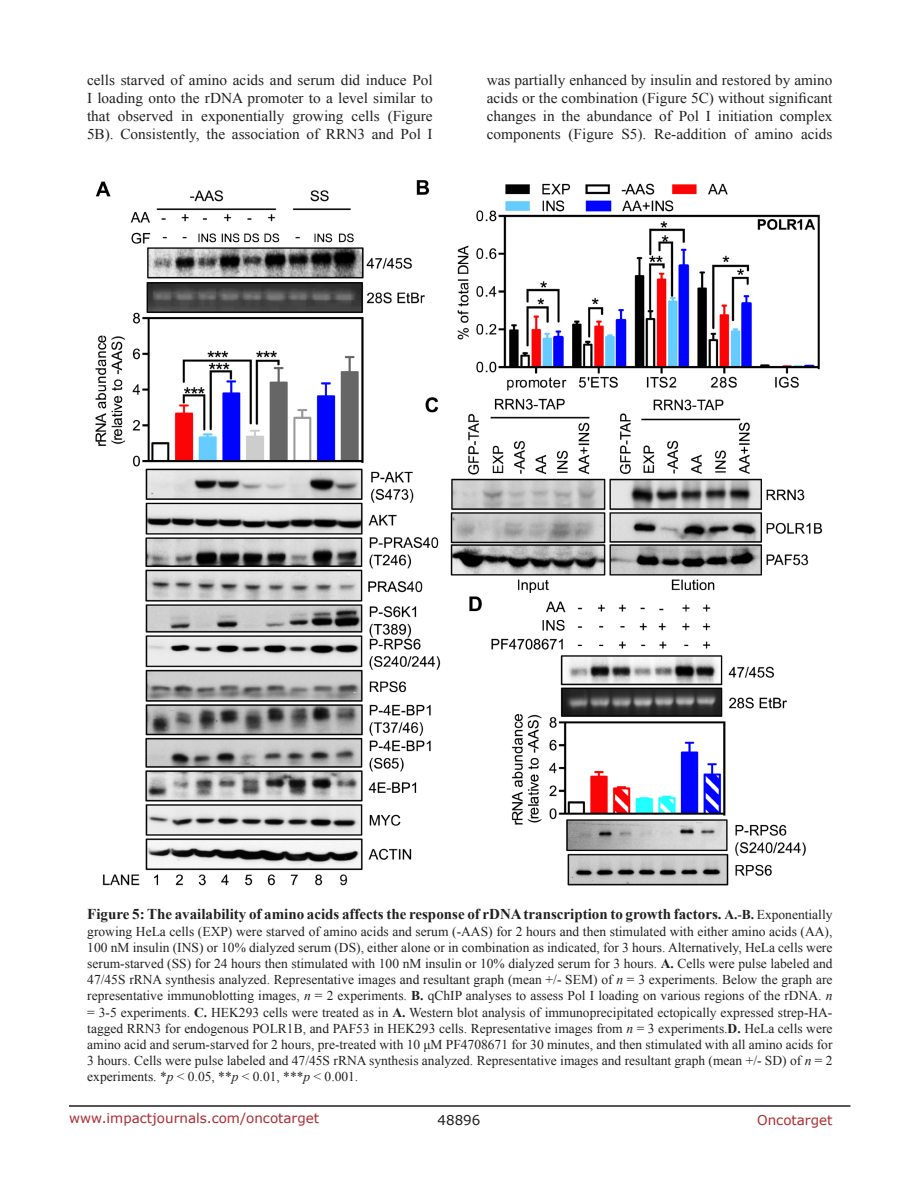
<style>
.page{position:relative;width:918px;height:1188px;background:#fff}
.page>*{position:absolute;margin:0;border:0;box-sizing:border-box;transform-origin:0 0}
.BodyText{font:15px/18px "Times New Roman";color:#221f22;text-align:justify}
.FigureText{font:700 15px "Times New Roman";color:#221f22}
.FigureText-2{font:13.5px/16.2px "Times New Roman";color:#221f22;text-align:justify}
.t1{font:13.5px "Verdana";color:#ac2b31}
.t2{font:13.5px "Verdana";color:#221f22}
.s1{font-size:13.5px}
.s2{font-weight:400;font-size:13.5px}
.s3{font-weight:700}
.s4{font-style:italic}
</style>
<div class="page">
<hr style="left:69px;top:1105px;width:781px;height:2px;background:#231f20">
<img style="left:95px;top:180px;width:728px;height:706px">
<p class="BodyText" style="left:87px;top:71px;width:347px">cells starved of amino acids and serum did induce Pol I loading onto the rDNA promoter to a level similar to that observed in exponentially growing cells (Figure 5B). Consistently, the association of RRN3 and Pol I</p>
<p class="BodyText" style="left:487px;top:71px;width:347px">was partially enhanced by insulin and restored by amino acids or the combination (Figure 5C) without significant changes in the abundance of Pol I initiation complex components (Figure S5). Re-addition of amino acids</p>
<p class="FigureText" style="left:87px;top:904px;width:747px">Figure 5: The availability of amino acids affects the response of rDNA transcription to growth factors. <span class="s1">A.</span><span class="s2">-</span><span class="s1">B.</span> <span class="s2">Exponentially</span></p>
<p class="FigureText-2" style="left:87px;top:923px;width:747px">growing HeLa cells (EXP) were starved of amino acids and serum (-AAS) for 2 hours and then stimulated with either amino acids (AA), 100 nM insulin (INS) or 10% dialyzed serum (DS), either alone or in combination as indicated, for 3 hours. Alternatively, HeLa cells were serum-starved (SS) for 24 hours then stimulated with 100 nM insulin or 10% dialyzed serum for 3 hours. <span class="s3">A.</span> Cells were pulse labeled and 47/45S rRNA synthesis analyzed. Representative images and resultant graph (mean +/- SEM) of <span class="s4">n</span> = 3 experiments. Below the graph are representative immunoblotting images, <span class="s4">n</span> = 2 experiments. <span class="s3">B.</span> qChIP analyses to assess Pol I loading on various regions of the rDNA. <span class="s4">n </span>= 3-5 experiments. <span class="s3">C.</span> HEK293 cells were treated as in <span class="s3">A.</span> Western blot analysis of immunoprecipitated ectopically expressed strep-HA&shy;tagged RRN3 for endogenous POLR1B, and PAF53 in HEK293 cells. Representative images from <span class="s4">n</span> = 3 experiments.<span class="s3">D.</span> HeLa cells were amino acid and serum-starved for 2 hours, pre-treated with 10 μM PF4708671 for 30 minutes, and then stimulated with all amino acids for 3 hours. Cells were pulse labeled and 47/45S rRNA synthesis analyzed. Representative images and resultant graph (mean +/- SD) of <span class="s4">n</span> = 2 experiments. *<span class="s4">p</span> &lt; 0.05, **<span class="s4">p</span> &lt; 0.01, ***<span class="s4">p</span> &lt; 0.001.</p>
<p class="t1" style="left:69px;top:1109px;width:252px">www.impactjournals.com/oncotarget</p>
<p class="t2" style="left:438px;top:1111px;width:44px">48896</p>
<p class="t1" style="left:757px;top:1111px;width:77px">Oncotarget</p>
</div>
